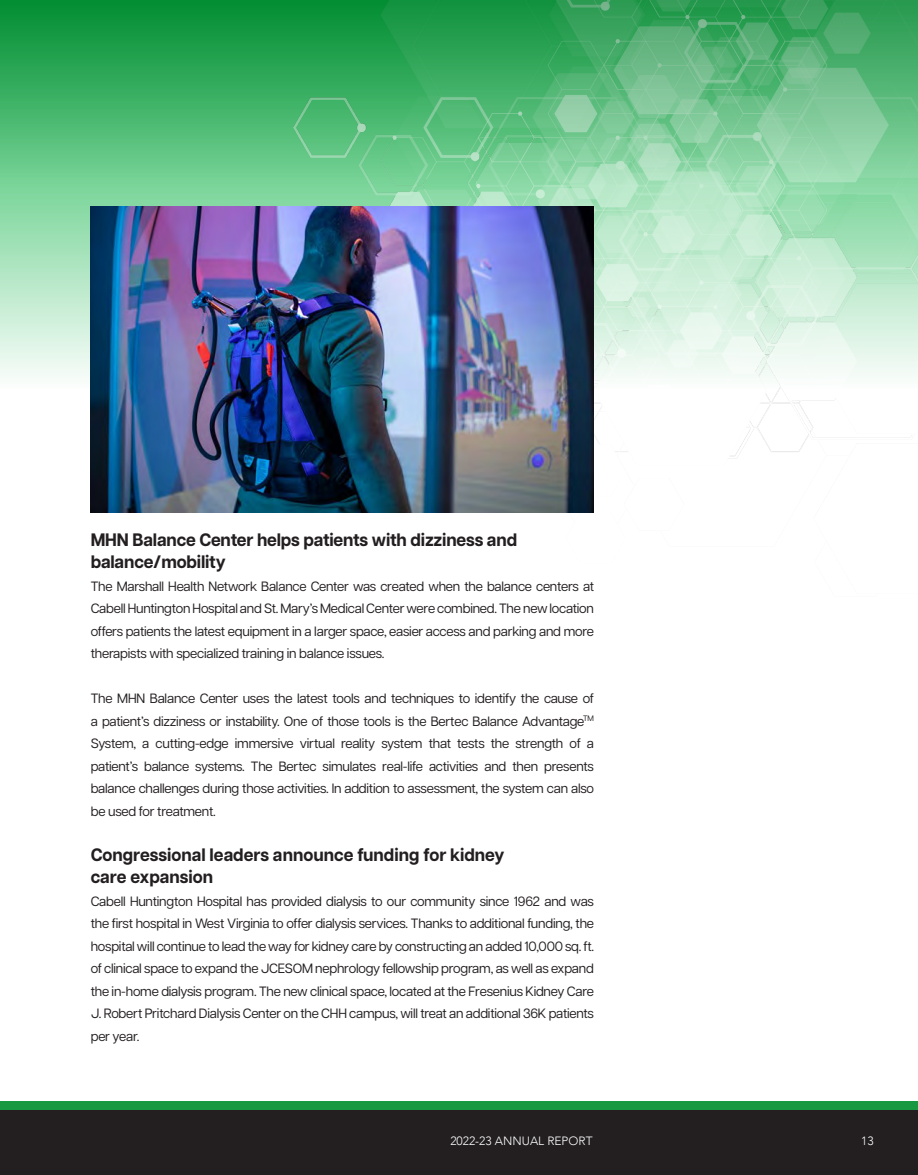
<style>
.page{position:relative;width:918px;height:1175px;background:#fff}
.page>*{position:absolute;margin:0;border:0;box-sizing:border-box;transform-origin:0 0}
.t1{font:700 18px "Articulat CF";letter-spacing:-.01em;color:#231f20;scale:.96 1}
.t2{font:13.5px/22.5px "Articulat CF";letter-spacing:-.015em;color:#231f20;text-align:justify}
.t3{font:300 12px "Avenir";color:#fff}
</style>
<div class="page">
<div style="left:0;top:1110px;width:918px;height:64px;background:#231f20"></div>
<div style="left:0;top:1101px;width:918px;height:9px;background:#179841"></div>
<svg style="left:0;top:188px;width:294px;height:201px;background:#b0e3c3"></svg>
<img style="left:294px;top:188px;width:624px;height:325px">
<svg style="left:0;top:0;width:918px;height:188px;background:#50b673"></svg>
<img style="left:91px;top:207px;width:503px;height:305px">
<p class="t1" style="left:91px;top:526px;width:446px">MHN Balance Center helps patients with dizziness and</p>
<p class="t1" style="left:91px;top:548px;width:142px">balance/mobility</p>
<p class="t2" style="left:91px;top:574px;width:505px">The Marshall Health Network Balance Center was created when the balance centers at Cabell Huntington Hospital and St. Mary’s Medical Center were combined. The new location offers patients the latest equipment in a larger space, easier access and parking and more therapists with specialized training in balance issues.</p>
<p class="t2" style="left:91px;top:686px;width:505px">The MHN Balance Center uses the latest tools and techniques to identify the cause of a patient’s dizziness or instability. One of those tools is the Bertec Balance Advantage<sup>TM </sup>System, a cutting-edge immersive virtual reality system that tests the strength of a patient’s balance systems. The Bertec simulates real-life activities and then presents balance challenges during those activities. In addition to assessment, the system can also be used for treatment.</p>
<p class="t1" style="left:91px;top:841px;width:432px">Congressional leaders announce funding for kidney</p>
<p class="t1" style="left:91px;top:863px;width:129px">care expansion</p>
<p class="t2" style="left:91px;top:889px;width:505px">Cabell Huntington Hospital has provided dialysis to our community since 1962 and was the first hospital in West Virginia to offer dialysis services. Thanks to additional funding, the hospital will continue to lead the way for kidney care by constructing an added 10,000 sq. ft. of clinical space to expand the JCESOM nephrology fellowship program, as well as expand the in-home dialysis program. The new clinical space, located at the Fresenius Kidney Care J. Robert Pritchard Dialysis Center on the CHH campus, will treat an additional 36K patients per year.</p>
<p class="t3" style="left:450px;top:1133px;width:144px">2022-23 ANNUAL REPORT</p>
<p class="t3" style="left:861px;top:1133px;width:14px">13</p>
</div>
